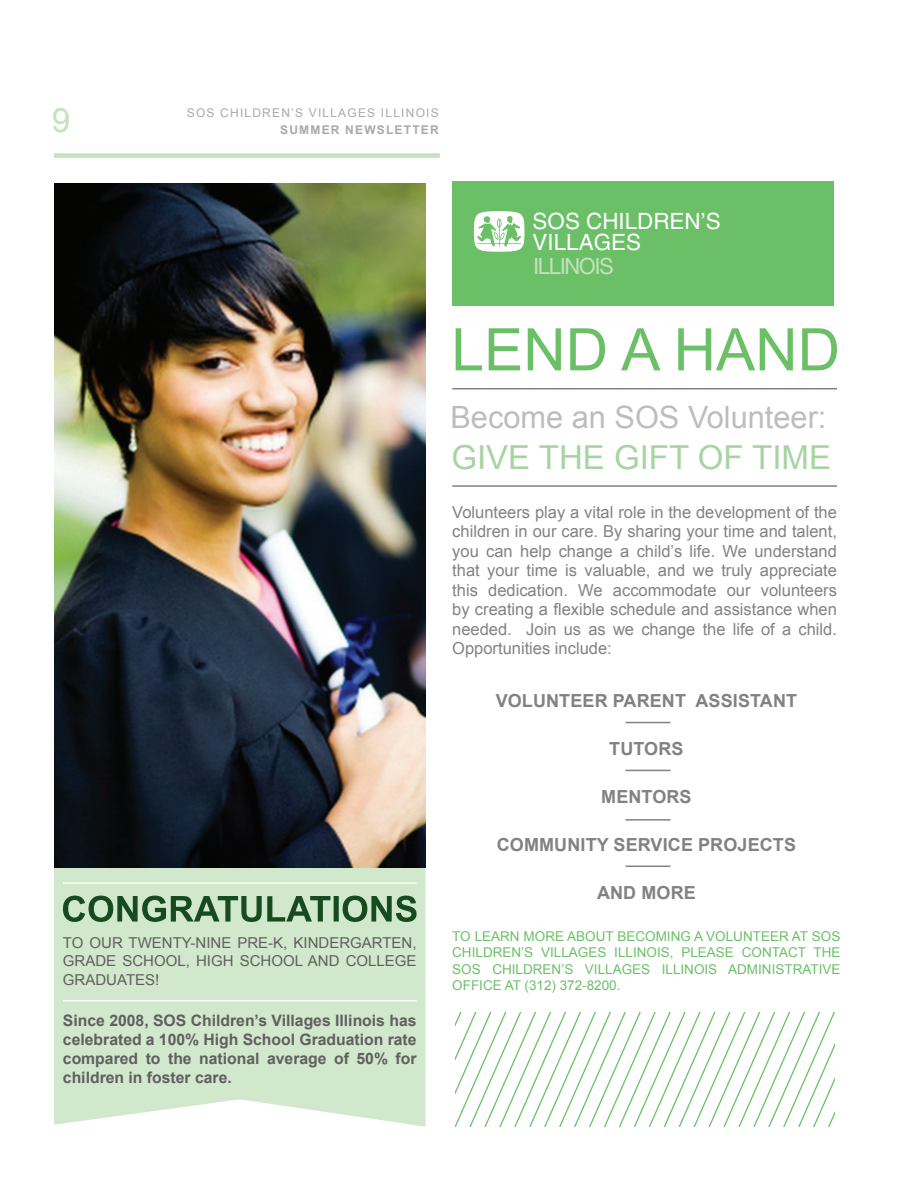
<style>
.page{position:relative;width:918px;height:1188px;background:#fff}
.page>*{position:absolute;margin:0;border:0;box-sizing:border-box;transform-origin:0 0}
.t1{font:33.45px "Arial";color:#c4e2bd}
.t2{font:33px "Arial";color:#a6d4a0}
.t3{font:30.75px "Arial";color:#bcbdc0}
.t4{font:22.5px "Helvetica Neue";letter-spacing:-.05em;color:#c4e2bd}
.t5{font:22.35px/20.1px "Helvetica";color:#fff}
.t6{font:700 18px "Arial";letter-spacing:.005em;color:#808285}
.t7{font:16.5px/19.5px "Arial";color:#808285;text-align:justify}
.t8{font:700 15.75px/18.9px "Arial";color:#605f5f;text-align:justify}
.t9{font:15px/18px "Arial";color:#605f5f}
.t10{font:13.5px/16.5px "Arial";color:#6bc067}
.t11{font:12px "Arial";letter-spacing:.1em;color:#a8a9ad}
.t12{font:700 12px "Arial";letter-spacing:.1em;color:#a8a9ad}
</style>
<div class="page">
<div style="left:54px;top:153px;width:386px;height:5px;background:#c4e2bd"></div>
<svg style="left:54px;top:867px;width:372px;height:260px;background:#d3e8ce"></svg>
<img style="left:54px;top:184px;width:372px;height:683px">
<svg style="left:63px;top:896px;width:354px;height:26px;background:#7b9f7c"></svg>
<hr style="left:63px;top:882px;width:354px;height:2px;background:#fff">
<hr style="left:63px;top:1000px;width:354px;height:1px;background:#fff">
<svg style="left:456px;top:328px;width:381px;height:42px"></svg>
<hr style="left:625px;top:722px;width:46px;height:1px;background:#808285">
<hr style="left:452px;top:388px;width:385px;height:1px;background:#808285">
<hr style="left:452px;top:485px;width:385px;height:2px;background:#808285">
<hr style="left:625px;top:770px;width:46px;height:1px;background:#808285">
<hr style="left:625px;top:819px;width:46px;height:2px;background:#808285">
<hr style="left:625px;top:866px;width:46px;height:1px;background:#808285">
<div style="left:453px;top:181px;width:381px;height:124px;background:#6bc067"></div>
<svg style="left:474px;top:211px;width:50px;height:41px"></svg>
<svg style="left:456px;top:1012px;width:378px;height:115px"></svg>
<h1 class="t1" style="left:52px;top:98px;width:20px">9</h1>
<p class="t11" style="left:187px;top:105px;width:253px">SOS CHILDREN’S VILLAGES ILLINOIS</p>
<p class="t12" style="left:280px;top:122px;width:160px">SUMMER NEWSLETTER</p>
<h3 class="t5" style="left:533px;top:212px;width:189px">SOS CHILDREN’S<br>VILLAGES</h3>
<h3 class="t4" style="left:533px;top:253px;width:82px">ILLINOIS</h3>
<p class="t9" style="left:63px;top:933px;width:355px">to our twenty-nine Pre-K, Kindergarten,<br>Grade School, High School and College</p>
<p class="t9" style="left:63px;top:971px;width:98px">Graduates!</p>
<p class="t8" style="left:63px;top:1011px;width:355px">Since 2008, SOS Children’s Villages Illinois has celebrated a 100% High School Graduation rate compared to the national average of 50% for children in foster care.</p>
<h3 class="t3" style="left:450px;top:397px;width:186px">Become an SOS</h3>
<h3 class="t3" style="left:688px;top:397px;width:140px">Volunteer:</h3>
<h2 class="t2" style="left:451px;top:436px;width:381px">Give the Gift of Time</h2>
<p class="t7" style="left:452px;top:503px;width:386px">Volunteers play a vital role in the development of the children in our care. By sharing your time and talent, you can help change a child’s life. We understand that your time is valuable, and we truly appreciate this dedication. We accommodate our volunteers by creating a flexible schedule and assistance when needed. Join us as we change the life of a child.<br>Opportunities include:</p>
<p class="t6" style="left:496px;top:689px;width:26px">Volunteer</p>
<p class="t6" style="left:613px;top:689px;width:25px">Parent</p>
<p class="t6" style="left:696px;top:689px;width:26px">Assistant</p>
<p class="t6" style="left:609px;top:737px;width:25px">Tutors</p>
<p class="t6" style="left:601px;top:785px;width:29px">Mentors</p>
<p class="t6" style="left:497px;top:833px;width:27px">Community</p>
<p class="t6" style="left:614px;top:833px;width:24px">Service</p>
<p class="t6" style="left:698px;top:833px;width:26px">Projects</p>
<p class="t6" style="left:597px;top:881px;width:59px">And more</p>
<p class="t10" style="left:452px;top:928px;width:390px">To learn more about becoming a volunteer at SOS<br>Ch ildren’s Villages I llinois, please contact th e<br>SOS</p>
<p class="t10" style="left:452px;top:961px;width:390px;text-indent:40px">Ch ildren’s Villages I llinois Administrative<br>Office at (312) 372-8200.</p>
</div>
